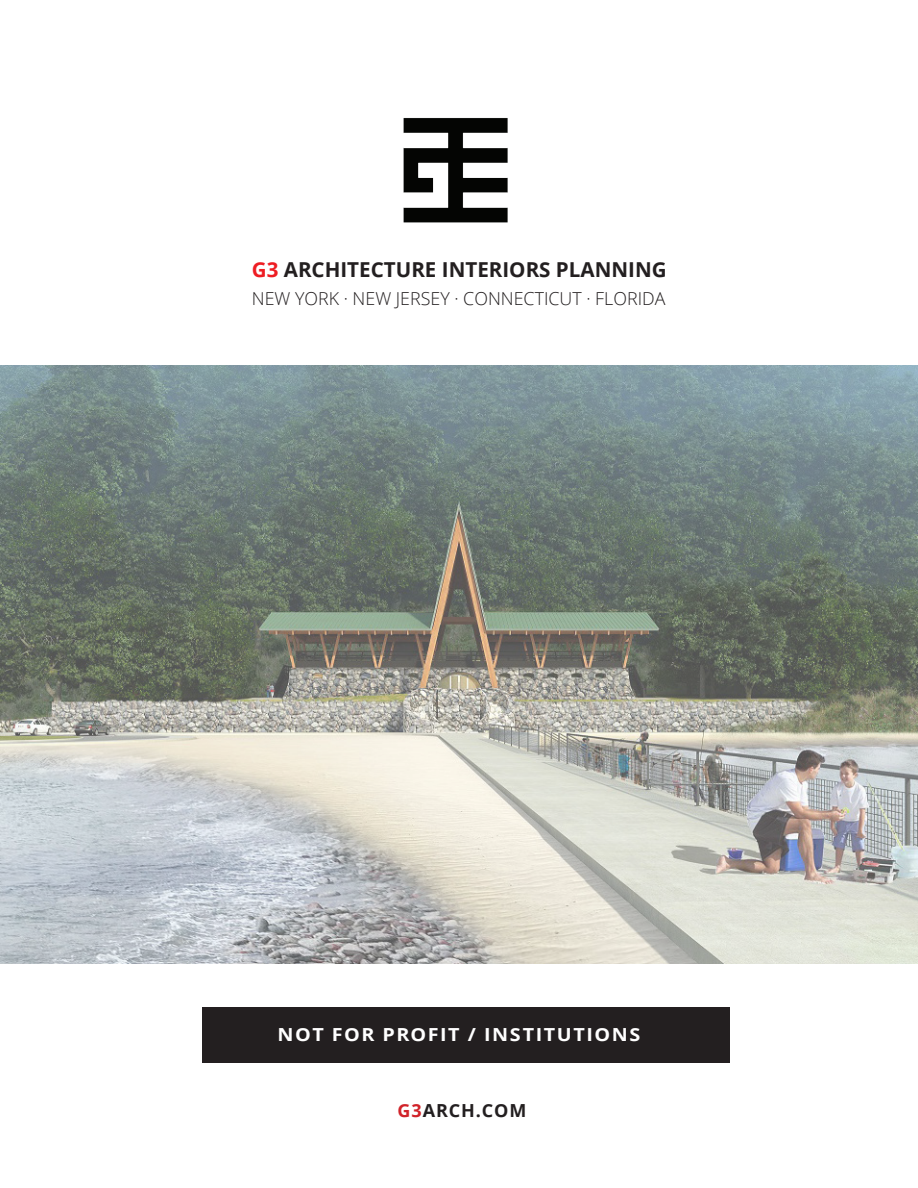
<style>
.page{position:relative;width:918px;height:1188px;background:#fff}
.page>*{position:absolute;margin:0;border:0;box-sizing:border-box;transform-origin:0 0}
.t1{font:700 20.55px "Open Sans";color:#231f20}
.t2{font:700 18px "Open Sans";letter-spacing:.075em;color:#fff;scale:1.1 1}
.t3{font:700 18px "Open Sans";letter-spacing:.05em;color:#231f20}
.t4{font:300 17.85px "Open Sans";color:#231f20}
.s1{color:#ee1d23}
.s2{color:#d1232a}
</style>
<div class="page">
<img style="left:0;top:366px;width:918px;height:597px">
<div style="left:202px;top:1007px;width:528px;height:55px;background:#231f20"></div>
<img style="left:403px;top:118px;width:105px;height:105px">
<p class="t1" style="left:252px;top:255px;width:416px"><span class="s1">G3</span> ARCHITECTURE INTERIORS PLANNING</p>
<p class="t4" style="left:252px;top:286px;width:415px">NEW YORK · NEW JERSEY · CONNECTICUT · FLORIDA</p>
<p class="t2" style="left:278px;top:1022px;width:331px">NOT FOR PROFIT / INSTITUTIONS</p>
<p class="t3" style="left:398px;top:1098px;width:130px"><span class="s2">G3</span>ARCH.COM</p>
</div>
